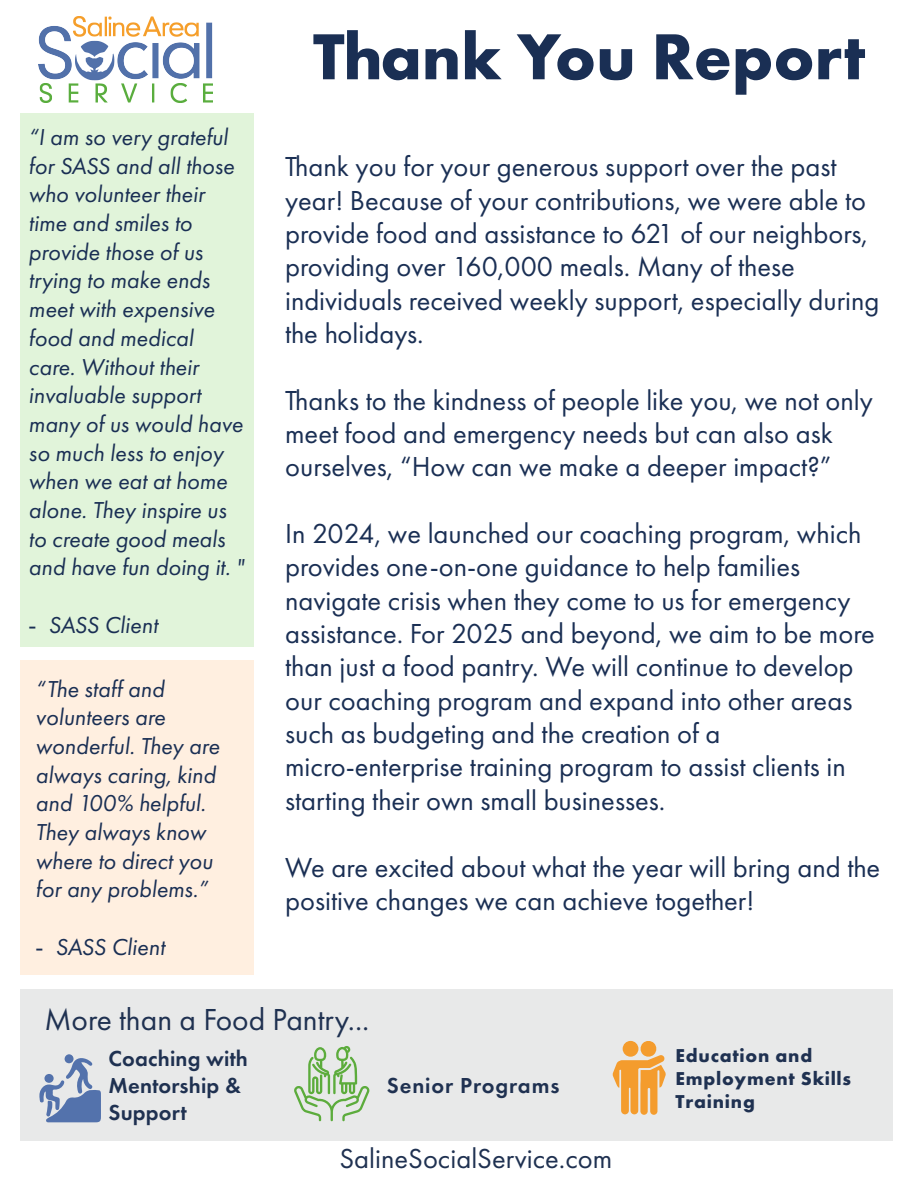
<style>
.page{position:relative;width:918px;height:1188px;background:#fff}
.page>*{position:absolute;margin:0;border:0;box-sizing:border-box;transform-origin:0 0}
.t1{font:700 67.35px "Futura PT";color:#1a2f54}
.t2{font:31.5px "Futura PT";color:#1f3151}
.t3{font:28.5px/33.3px "Futura PT";color:#1a2f54}
.t4{font:28.5px "Futura PT";color:#1f3151}
.t5{font:italic 23.85px/28.7px "Futura PT";color:#1a2f54}
.t6{font:600 22.5px/27px "Futura PT";letter-spacing:.01em;color:#1f3151}
.t7{font:600 22.5px "Futura PT";letter-spacing:.04em;color:#1f3151}
.t8{font:700 19.35px/23.2px "Futura PT";letter-spacing:.04em;color:#1f3151}
.s1{font-family:"Times New Roman";font-style:normal}
</style>
<div class="page">
<div style="left:20px;top:990px;width:873px;height:151px;background:#e8e9e9"></div>
<svg style="left:39px;top:1057px;width:62px;height:66px"></svg>
<div style="left:44px;top:1074px;width:10px;height:9px;background:#5372ac;border-radius:50%"></div>
<div style="left:65px;top:1054px;width:9px;height:9px;background:#5372ac;border-radius:50%"></div>
<svg style="left:294px;top:1046px;width:75px;height:75px"></svg>
<svg style="left:613px;top:1040px;width:53px;height:75px"></svg>
<img style="left:39px;top:16px;width:173px;height:86px">
<div style="left:20px;top:660px;width:234px;height:315px;background:#ffefe0"></div>
<div style="left:20px;top:113px;width:234px;height:533px;background:#e1f4da"></div>
<p class="t5" style="left:29px;top:123px;width:217px">“I am so very grateful for SASS and all those who volunteer their time and smiles to provide those of us trying to make ends meet with expensive food and medical care. Without their invaluable support many of us would have so much less to enjoy when we eat at home alone. They inspire us to create good meals and have fun doing it. "</p>
<p class="t5" style="left:29px;top:610px;width:131px"><span class="s1">-</span> SASS Client</p>
<p class="t5" style="left:36px;top:674px;width:185px">“The staff and volunteers are wonderful. They are always caring, kind and 100% helpful.<br>They always know where to direct you for any problems.”</p>
<p class="t5" style="left:36px;top:932px;width:131px"><span class="s1">-</span> SASS Client</p>
<h1 class="t1" style="left:313px;top:13px;width:554px">Thank You Report</h1>
<p class="t3" style="left:285px;top:150px;width:596px">Thank you for your generous support over the past year! Because of your contributions, we were able to provide food and assistance to 621 of our neighbors, providing over 160,000 meals. Many of these individuals received weekly support, especially during the holidays.</p>
<p class="t3" style="left:285px;top:383px;width:589px">Thanks to the kindness of people like you, we not only meet food and emergency needs but can also ask ourselves, “How can we make a deeper impact?”</p>
<p class="t3" style="left:285px;top:517px;width:591px">In 2024, we launched our coaching program, which provides one-on-one guidance to help families navigate crisis when they come to us for emergency assistance. For 2025 and beyond, we aim to be more than just a food pantry. We will continue to develop our coaching program and expand into other areas such as budgeting and the creation of a micro-enterprise training program to assist clients in starting their own small businesses.</p>
<p class="t3" style="left:285px;top:850px;width:597px">We are excited about what the year will bring and the positive changes we can achieve together!</p>
<p class="t2" style="left:44px;top:1001px;width:327px">More than a Food Pantry...</p>
<p class="t6" style="left:109px;top:1045px;width:141px">Coaching with<br>Mentorship &amp;<br>Support</p>
<p class="t8" style="left:676px;top:1043px;width:177px">Education and<br>Employment Skills<br>Training</p>
<p class="t7" style="left:387px;top:1072px;width:174px">Senior Programs</p>
<p class="t4" style="left:340px;top:1142px;width:274px">SalineSocialService.com</p>
</div>
